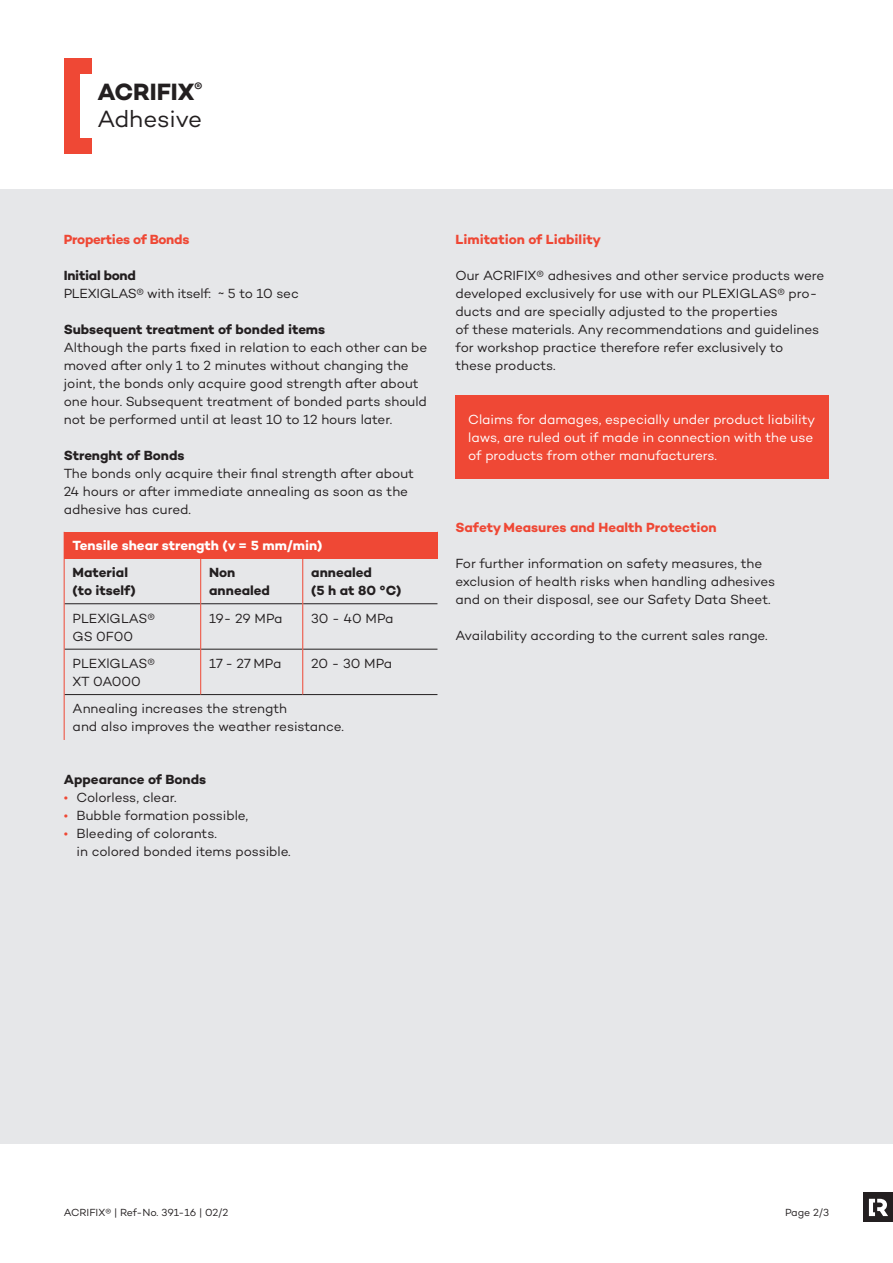
<style>
.page{position:relative;width:893px;height:1263px;background:#fff}
.page>*{position:absolute;margin:0;border:0;box-sizing:border-box;transform-origin:0 0}
.t1{font:24px/27px "Campton";letter-spacing:-.01em;color:#231f20}
.t2{font:13.5px/18px "Campton";letter-spacing:-.005em;color:#231f20}
.t3{font:13.5px/18px "Campton";letter-spacing:-.005em;color:#fff}
.t4{font:700 13.5px/18px "Campton";color:#231f20}
.t5{font:700 13.5px "Campton";color:#ef4835}
.t6{font:700 13.5px "Campton";color:#fff}
.t7{font:700 13.5px "Campton";letter-spacing:-.02em;color:#ef4835}
.t8{font:700 13.5px "Campton";letter-spacing:-.02em;color:#231f20}
.t9{font:10.5px "Campton";color:#231f20}
.s1{font-weight:700}
.s2{color:#ef4835}
</style>
<div class="page">
<div style="left:0;top:190px;width:893px;height:954px;background:#e6e7e9"></div>
<div style="left:64px;top:58px;width:16px;height:96px;background:#ef4835"></div>
<div style="left:80px;top:58px;width:12px;height:16px;background:#ef4835"></div>
<div style="left:79px;top:138px;width:13px;height:16px;background:#ef4835"></div>
<div style="left:455px;top:395px;width:374px;height:84px;background:#ef4835"></div>
<div style="left:64px;top:532px;width:373px;height:26px;background:#ef4835"></div>
<hr style="left:65px;top:603px;width:135px;height:1px;background:#231f20">
<hr style="left:201px;top:603px;width:101px;height:1px;background:#231f20">
<hr style="left:303px;top:603px;width:134px;height:1px;background:#231f20">
<hr style="left:65px;top:649px;width:135px;height:1px;background:#231f20">
<hr style="left:201px;top:649px;width:101px;height:1px;background:#231f20">
<hr style="left:303px;top:649px;width:134px;height:1px;background:#231f20">
<hr style="left:65px;top:694px;width:136px;height:1px;background:#231f20">
<hr style="left:201px;top:694px;width:102px;height:1px;background:#231f20">
<hr style="left:303px;top:694px;width:134px;height:1px;background:#231f20">
<svg style="left:437px;top:532px;width:1px;height:26px"></svg>
<hr style="left:64px;top:558px;width:1px;height:46px;background:#ef4835">
<hr style="left:200px;top:558px;width:1px;height:46px;background:#ef4835">
<hr style="left:302px;top:558px;width:1px;height:46px;background:#ef4835">
<hr style="left:64px;top:604px;width:1px;height:45px;background:#ef4835">
<hr style="left:200px;top:604px;width:1px;height:45px;background:#ef4835">
<hr style="left:302px;top:604px;width:1px;height:45px;background:#ef4835">
<hr style="left:64px;top:649px;width:1px;height:45px;background:#ef4835">
<hr style="left:200px;top:649px;width:1px;height:45px;background:#ef4835">
<hr style="left:302px;top:649px;width:1px;height:45px;background:#ef4835">
<hr style="left:64px;top:694px;width:1px;height:46px;background:#ef4835">
<div style="left:863px;top:1192px;width:30px;height:30px;background:#231f20"></div>
<svg style="left:869px;top:1199px;width:19px;height:17px"></svg>
<h1 class="t1" style="left:97px;top:78px;width:106px"><span class="s1">ACRIFIX</span><sup>®<br></sup>Adhesive</h1>
<p class="t7" style="left:64px;top:231px;width:127px">Properties of Bonds</p>
<p class="t8" style="left:64px;top:267px;width:74px">Initial bond</p>
<p class="t2" style="left:64px;top:284px;width:237px">PLEXIGLAS® with itself: ~ 5 to 10 sec</p>
<p class="t4" style="left:64px;top:320px;width:263px">Subsequent treatment of bonded items</p>
<p class="t2" style="left:64px;top:338px;width:365px">Although the parts fixed in relation to each other can be moved after only 1 to 2 minutes without changing the joint, the bonds only acquire good strength after about one hour. Subsequent treatment of bonded parts should not be performed until at least 10 to 12 hours later.</p>
<p class="t4" style="left:64px;top:446px;width:122px">Strenght of Bonds</p>
<p class="t2" style="left:64px;top:464px;width:352px">The bonds only acquire their final strength after about<br>24 hours or after immediate annealing as soon as the adhesive has cured.</p>
<p class="t6" style="left:73px;top:537px;width:251px">Tensile shear strength (v = 5 mm/min)</p>
<p class="t4" style="left:73px;top:563px;width:65px">Material (to itself)</p>
<p class="t4" style="left:209px;top:563px;width:62px">Non annealed</p>
<p class="t4" style="left:311px;top:563px;width:92px">annealed<br>(5 h at 80 °C)</p>
<p class="t2" style="left:73px;top:609px;width:84px">PLEXlGLAS®<br>GS 0F00</p>
<p class="t2" style="left:209px;top:609px;width:75px">19- 29 MPa</p>
<p class="t2" style="left:311px;top:609px;width:84px">30 - 40 MPa</p>
<p class="t2" style="left:73px;top:654px;width:84px">PLEXlGLAS®<br>XT 0A000</p>
<p class="t2" style="left:209px;top:654px;width:74px">17 - 27 MPa</p>
<p class="t2" style="left:311px;top:654px;width:82px">20 - 30 MPa</p>
<p class="t2" style="left:73px;top:700px;width:273px">Annealing increases the strength<br>and also improves the weather resistance.</p>
<p class="t4" style="left:64px;top:770px;width:144px">Appearance of Bonds</p>
<p class="t2" style="left:64px;top:788px;width:114px"><span class="s2">•</span> Colorless, clear.</p>
<p class="t2" style="left:64px;top:806px;width:186px"><span class="s2">•</span> Bubble formation possible,</p>
<p class="t2" style="left:77px;top:824px;width:216px;text-indent:-13px"><span class="s2">•</span> Bleeding of colorants.<br>in colored bonded items possible.</p>
<p class="t5" style="left:455px;top:230px;width:147px">Limitation of Liability</p>
<p class="t2" style="left:455px;top:266px;width:370px">Our ACRIFIX® adhesives and other service products were developed exclusively for use with our PLEXIGLAS® pro&shy;ducts and are specially adjusted to the properties<br>of these materials. Any recommendations and guidelines for workshop practice therefore refer exclusively to<br>these products.</p>
<p class="t3" style="left:468px;top:410px;width:348px">Claims for damages, especially under product liability laws, are ruled out if made in connection with the use of products from other manufacturers.</p>
<p class="t5" style="left:455px;top:518px;width:263px">Safety Measures and Health Protection</p>
<p class="t2" style="left:455px;top:554px;width:321px">For further information on safety measures, the exclusion of health risks when handling adhesives and on their disposal, see our Safety Data Sheet.</p>
<p class="t2" style="left:455px;top:626px;width:314px">Availability according to the current sales range.</p>
<p class="t9" style="left:64px;top:1206px;width:166px">ACRIFIX® | Ref-No. 391-16 | 02/2</p>
<p class="t9" style="left:785px;top:1206px;width:46px">Page 2/3</p>
</div>
